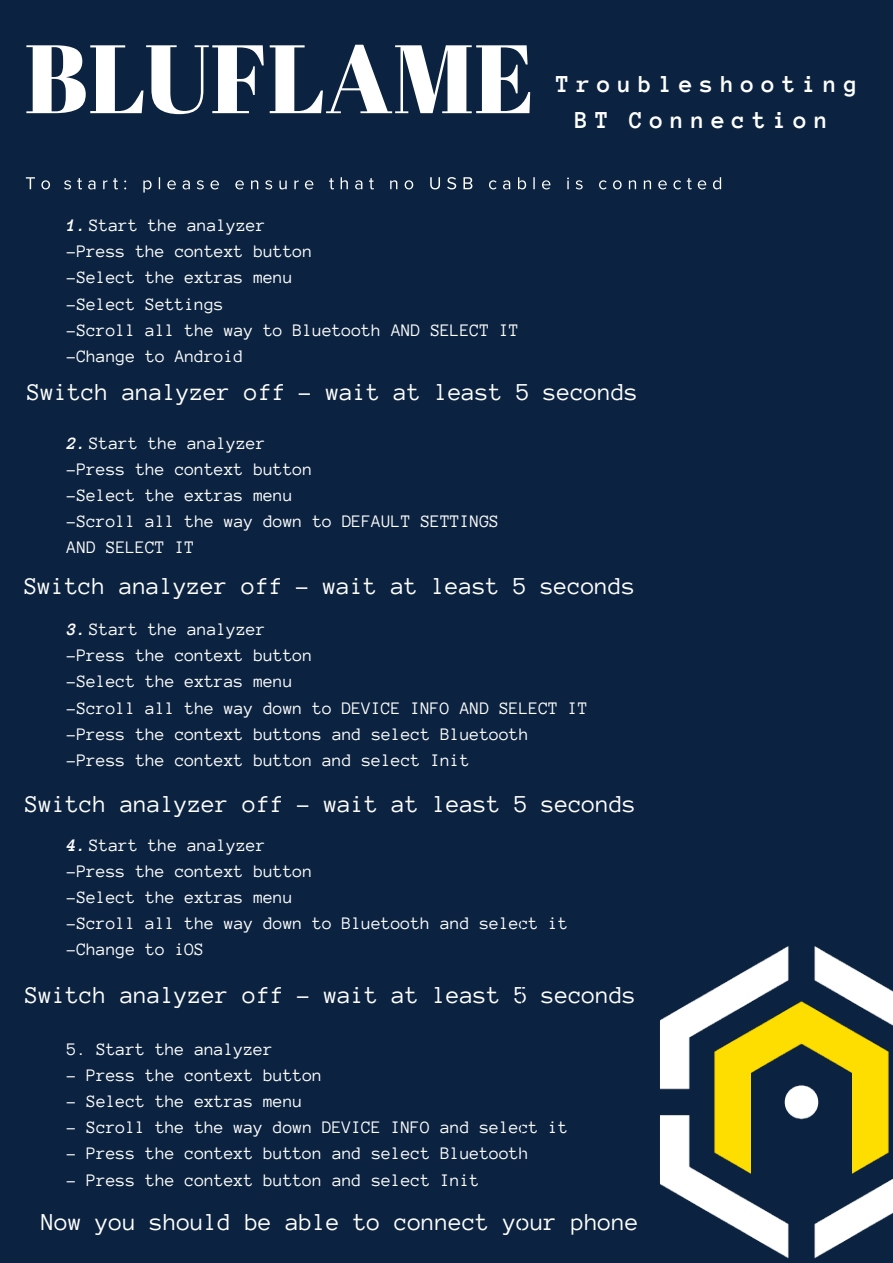
<style>
.page{position:relative;width:893px;height:1263px;background:#0b2340}
.page>*{position:absolute;margin:0;border:0;box-sizing:border-box;transform-origin:0 0}
.t1{font:96.9px "Abril Fatface";color:#fff}
.t2{font:24.9px "Anonymous Pro";color:#fff}
.t3{font:700 24.9px/36.2px "Anonymous Pro";letter-spacing:.28em;color:#fff;text-align:center}
.t4{font:18px/26.1px "Anonymous Pro";color:#fff}
.s1{font-weight:700;font-style:italic}
</style>
<div class="page">
<svg style="left:26px;top:177px;width:24px;height:12px"></svg>
<svg style="left:64px;top:178px;width:62px;height:11px"></svg>
<svg style="left:143px;top:177px;width:76px;height:16px"></svg>
<svg style="left:235px;top:180px;width:78px;height:9px"></svg>
<svg style="left:329px;top:177px;width:45px;height:12px"></svg>
<svg style="left:390px;top:180px;width:23px;height:9px"></svg>
<svg style="left:430px;top:177px;width:42px;height:12px"></svg>
<svg style="left:489px;top:177px;width:61px;height:12px"></svg>
<svg style="left:567px;top:177px;width:16px;height:12px"></svg>
<svg style="left:599px;top:177px;width:122px;height:12px"></svg>
<img style="left:660px;top:946px;width:233px;height:313px">
<h1 class="t1" style="left:24px;top:11px;width:512px">BLUFLAME</h1>
<h2 class="t3" style="left:556px;top:66px;width:303px">Troubleshooting<br>BT Connection</h2>
<p class="t4" style="left:67px;top:212px;width:201px"><span class="s1">1.</span>Start the analyzer</p>
<p class="t4" style="left:67px;top:238px;width:247px">-Press the context button -Select the extras menu -Select Settings<br>-Scroll</p>
<p class="t4" style="left:185px;top:317px;width:198px">the way to Bluetooth</p>
<p class="t4" style="left:431px;top:317px;width:90px">SELECT IT</p>
<p class="t4" style="left:67px;top:343px;width:178px">-Change to Android</p>
<p class="t4" style="left:146px;top:317px;width:31px">all</p>
<p class="t4" style="left:391px;top:317px;width:31px">AND</p>
<h2 class="t2" style="left:27px;top:380px;width:613px">Switch analyzer off - wait at least 5 seconds</h2>
<p class="t4" style="left:67px;top:430px;width:247px"><span class="s1">2.</span>Start the analyzer -Press the context button -Select the extras menu -Scroll all the</p>
<p class="t4" style="left:313px;top:508px;width:21px">to</p>
<p class="t4" style="left:421px;top:508px;width:80px">SETTINGS</p>
<p class="t4" style="left:224px;top:508px;width:80px">way down</p>
<p class="t4" style="left:342px;top:508px;width:70px">DEFAULT</p>
<p class="t4" style="left:67px;top:535px;width:129px">AND SELECT IT</p>
<h2 class="t2" style="left:24px;top:573px;width:613px">Switch analyzer off - wait at least 5 seconds</h2>
<p class="t4" style="left:67px;top:616px;width:247px"><span class="s1">3.</span>Start the analyzer -Press the context button -Select the extras menu -Scroll all the</p>
<p class="t4" style="left:67px;top:695px;width:463px;text-indent:157px">way down to DEVICE INFO<br>-Press the context buttons and select Bluetooth -Press the context button and select Init</p>
<p class="t4" style="left:460px;top:695px;width:129px">AND SELECT IT</p>
<h2 class="t2" style="left:25px;top:791px;width:613px">Switch analyzer off - wait at least 5 seconds</h2>
<p class="t4" style="left:67px;top:832px;width:247px"><span class="s1">4.</span>Start the analyzer -Press the context button -Select the extras menu -Scroll all the</p>
<p class="t4" style="left:224px;top:910px;width:208px">way down to Bluetooth</p>
<p class="t4" style="left:67px;top:936px;width:139px">-Change to iOS</p>
<p class="t4" style="left:440px;top:910px;width:129px">and select it</p>
<h2 class="t2" style="left:25px;top:983px;width:613px">Switch analyzer off - wait at least 5 seconds</h2>
<p class="t4" style="left:96px;top:1036px;width:178px">Start the analyzer</p>
<p class="t4" style="left:146px;top:1062px;width:178px">the context button</p>
<p class="t4" style="left:155px;top:1088px;width:149px">the extras menu</p>
<p class="t4" style="left:155px;top:1114px;width:31px">the</p>
<p class="t4" style="left:440px;top:1114px;width:31px">and</p>
<p class="t4" style="left:67px;top:1036px;width:21px">5.</p>
<p class="t4" style="left:67px;top:1062px;width:70px">- Press -</p>
<p class="t4" style="left:67px;top:1114px;width:80px">- Scroll</p>
<p class="t4" style="left:195px;top:1114px;width:237px">the way down DEVICE INFO</p>
<p class="t4" style="left:480px;top:1114px;width:60px">select</p>
<p class="t4" style="left:67px;top:1141px;width:463px">- Press the context button and select Bluetooth</p>
<p class="t4" style="left:67px;top:1167px;width:414px">- Press the context button and select Init</p>
<p class="t4" style="left:87px;top:1088px;width:60px">Select</p>
<p class="t4" style="left:549px;top:1114px;width:21px">it</p>
<h2 class="t2" style="left:41px;top:1209px;width:599px">Now you should be able to connect your phone</h2>
</div>
